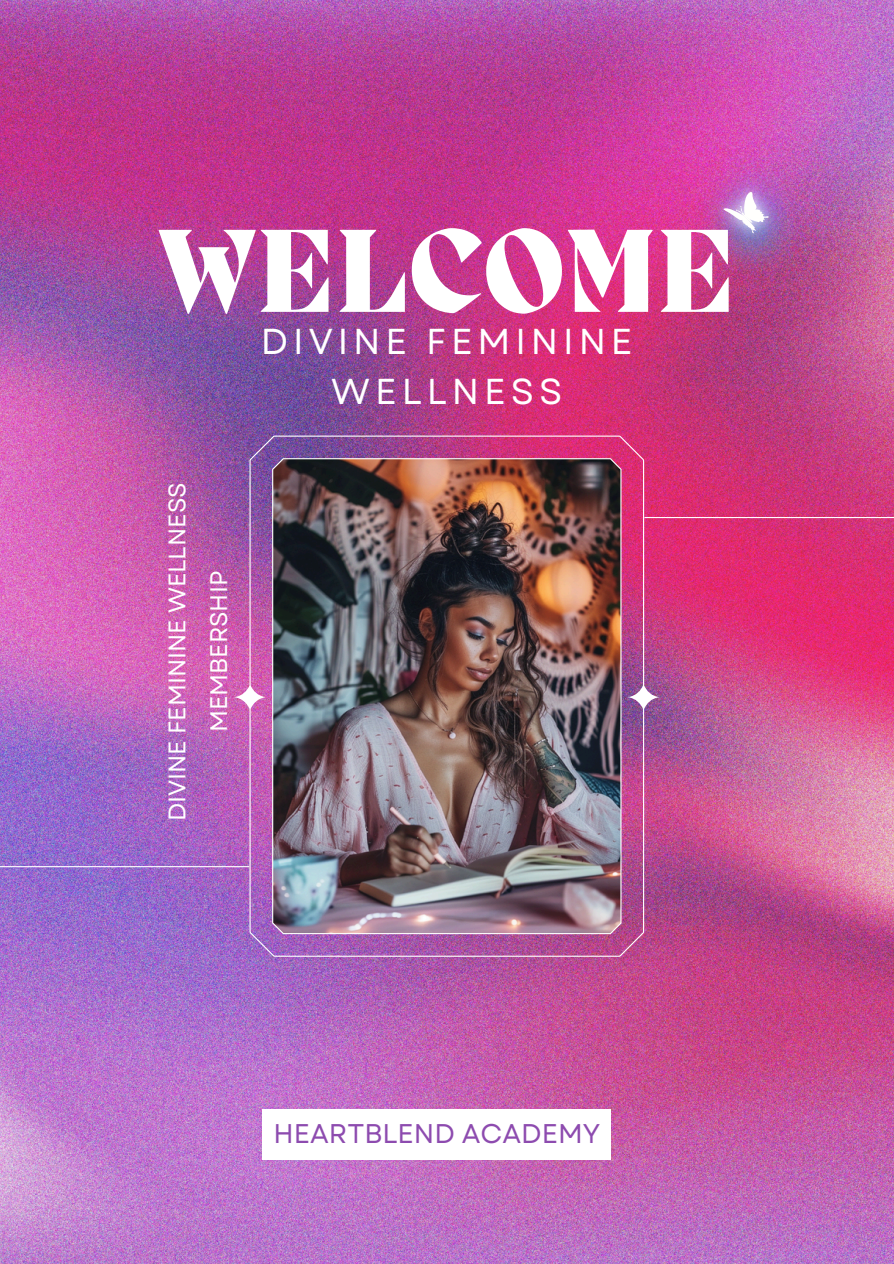
<style>
.page{position:relative;width:894px;height:1264px;background:#fff}
.page>*{position:absolute;margin:0;border:0;box-sizing:border-box;transform-origin:0 0}
.t1{font:800 121.5px "Migra";color:#fff}
.t2{font:36px/49.5px "Garet";letter-spacing:.135em;color:#fff;text-align:center}
.t3{font:27px "Garet";color:#8d4baf}
.t4{font:24px/41.7px "Garet";color:#fff;text-align:center}
</style>
<div class="page">
<img style="left:0;top:0;width:893px;height:1263px">
<img style="left:234px;top:435px;width:425px;height:521px">
<hr style="left:644px;top:517px;width:249px;height:1px;background:#fff">
<hr style="left:0;top:866px;width:249px;height:1px;background:#fff">
<img style="left:696px;top:153px;width:113px;height:129px">
<img style="left:709px;top:178px;width:73px;height:69px">
<svg style="left:723px;top:191px;width:45px;height:42px"></svg>
<div style="left:263px;top:1109px;width:348px;height:50px;background:#fff"></div>
<p class="t1" style="left:158px;top:213px;width:579px">WELCOME</p>
<h2 class="t2" style="left:261px;top:317px;width:373px">DIVINE FEMININE<br>WELLNESS</h2>
<p class="t4" style="left:156px;top:821px;width:340px;rotate:-90deg">DIVINE FEMININE WELLNESS<br>MEMBERSHIP</p>
<p class="t3" style="left:273px;top:1113px;width:328px">HEARTBLEND ACADEMY</p>
</div>
